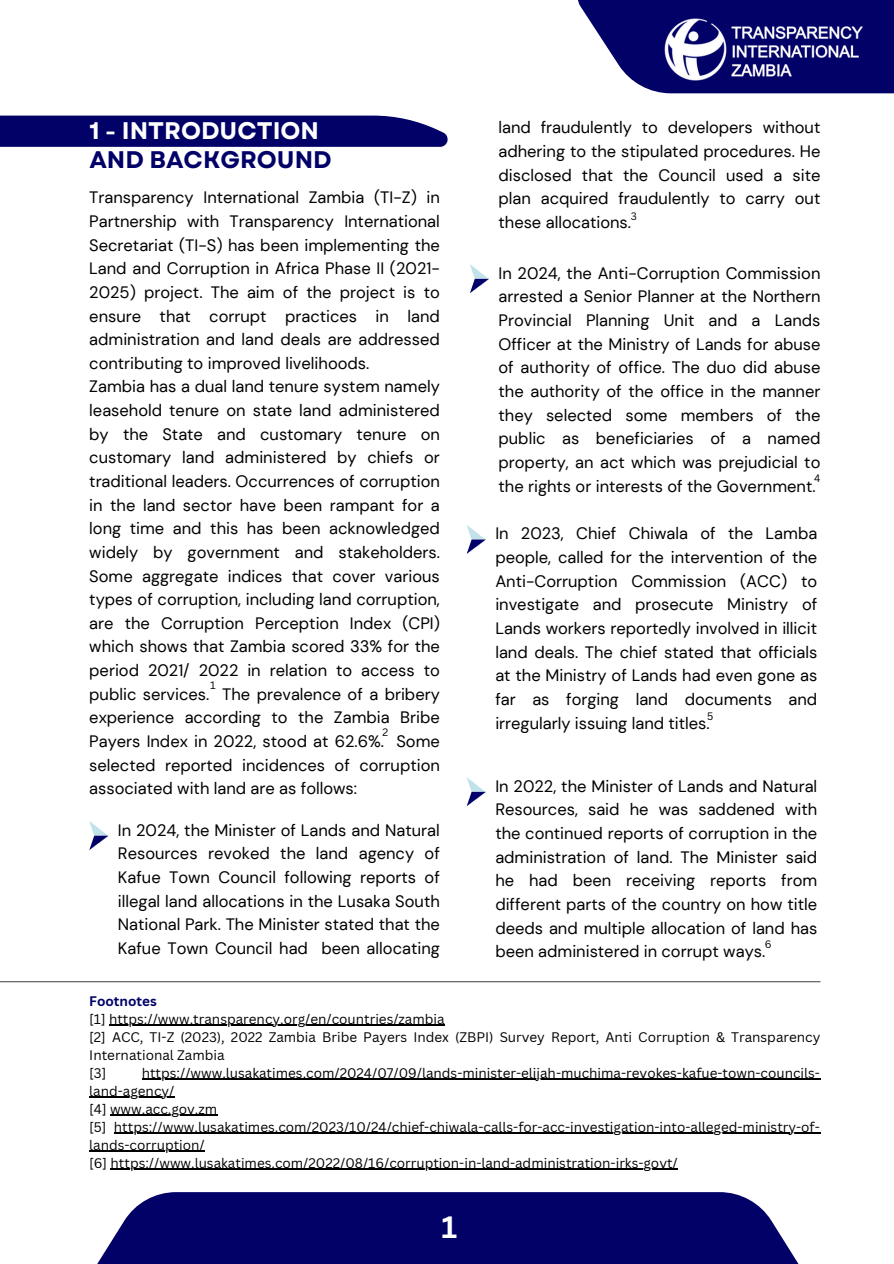
<style>
.page{position:relative;width:894px;height:1264px;background:#fff}
.page>*{position:absolute;margin:0;border:0;box-sizing:border-box;transform-origin:0 0}
.t1{font:700 30px "Canva Sans";color:#fff}
.t2{font:700 24px/29.2px "Garet";color:#fff}
.t3{font:16.5px/23.7px "DM Sans";color:#000;text-align:justify}
.t4{font:13.5px/18px "Canva Sans";color:#000}
.t5{font:700 13.5px "Canva Sans";color:#010167}
.t6{font:10.5px "Canva Sans";color:#000}
.s1{color:#010167}
</style>
<div class="page">
<svg style="left:578px;top:0;width:315px;height:93px;fill:#010167"></svg>
<img style="left:661px;top:10px;width:213px;height:79px">
<div style="left:0;top:116px;width:447px;height:31px;background:#010167"></div>
<svg style="left:98px;top:1192px;width:700px;height:71px;background:#131371"></svg>
<hr style="left:0;top:981px;width:820px;height:1px;background:#545454">
<svg style="left:89px;top:821px;width:19px;height:29px"></svg>
<hr style="left:109px;top:1024px;width:335px;height:1px;background:#000">
<hr style="left:142px;top:1078px;width:678px;height:1px;background:#000">
<hr style="left:89px;top:1096px;width:85px;height:1px;background:#000">
<hr style="left:110px;top:1114px;width:107px;height:1px;background:#000">
<hr style="left:114px;top:1132px;width:706px;height:1px;background:#000">
<hr style="left:89px;top:1150px;width:116px;height:1px;background:#000">
<hr style="left:110px;top:1168px;width:568px;height:1px;background:#000">
<svg style="left:470px;top:264px;width:18px;height:29px"></svg>
<svg style="left:466px;top:525px;width:19px;height:29px"></svg>
<svg style="left:466px;top:777px;width:19px;height:29px"></svg>
<h1 class="t2" style="left:89px;top:116px;width:244px">1 - INTRODUCTION<br><span class="s1">AND BACKGROUND</span></h1>
<p class="t3" style="left:89px;top:186px;width:352px;text-align:left">Transparency International Zambia (TI-Z) in Partnership with Transparency International Secretariat (TI-S) has been implementing the Land and Corruption in Africa Phase II (2021- 2025) project. The aim of the project is to ensure that corrupt practices in land administration and land deals are addressed contributing to improved livelihoods.<br>Zambia has a dual land tenure system namely leasehold tenure on state land administered by the State and customary tenure on customary land administered by chiefs or traditional leaders. Occurrences of corruption in the land sector have been rampant for a long time and this has been acknowledged widely by government and stakeholders.<br>Some aggregate indices that cover various types of corruption, including land corruption, are the Corruption Perception Index (CPI) which shows that Zambia scored 33% for the period 2021/ 2022 in relation to access to public services. The prevalence of a bribery experience according to the Zambia Bribe Payers Index in 2022, stood at 62.6%. Some selected reported incidences of corruption associated with land are as follows:</p>
<h2 class="t6" style="left:210px;top:678px;width:7px">1</h2>
<p class="t6" style="left:382px;top:725px;width:7px">2</p>
<p class="t3" style="left:118px;top:818px;width:323px">In 2024, the Minister of Lands and Natural Resources revoked the land agency of Kafue Town Council following reports of illegal land allocations in the Lusaka South National Park. The Minister stated that the Kafue Town Council had been allocating</p>
<h2 class="t3" style="left:498px;top:116px;width:323px">land fraudulently to developers without adhering to the stipulated procedures. He disclosed that the Council used a site plan acquired fraudulently to carry out these allocations.</h2>
<p class="t3" style="left:498px;top:261px;width:323px">In 2024, the Anti-Corruption Commission arrested a Senior Planner at the Northern Provincial Planning Unit and a Lands Officer at the Ministry of Lands for abuse of authority of office. The duo did abuse the authority of the office in the manner they selected some members of the public as beneficiaries of a named property, an act which was prejudicial to the rights or interests of the Government.</p>
<p class="t6" style="left:630px;top:208px;width:8px">3</p>
<p class="t6" style="left:813px;top:471px;width:8px">4</p>
<p class="t3" style="left:495px;top:522px;width:323px">In 2023, Chief Chiwala of the Lamba people, called for the intervention of the Anti-Corruption Commission (ACC) to investigate and prosecute Ministry of Lands workers reportedly involved in illicit land deals. The chief stated that officials at the Ministry of Lands had even gone as far as forging land documents and irregularly issuing land titles.</p>
<p class="t6" style="left:706px;top:708px;width:8px">5</p>
<p class="t3" style="left:495px;top:774px;width:323px">In 2022, the Minister of Lands and Natural Resources, said he was saddened with the continued reports of corruption in the administration of land. The Minister said he had been receiving reports from different parts of the country on how title deeds and multiple allocation of land has been administered in corrupt ways.</p>
<p class="t6" style="left:764px;top:936px;width:8px">6</p>
<h2 class="t5" style="left:89px;top:991px;width:69px">Footnotes</h2>
<p class="t4" style="left:89px;top:1009px;width:357px">[1] https://www.transparency.org/en/countries/zambia</p>
<p class="t4" style="left:89px;top:1027px;width:732px">[2] ACC, TI-Z (2023), 2022 Zambia Bribe Payers Index (ZBPI) Survey Report, Anti Corruption &amp; Transparency</p>
<p class="t4" style="left:89px;top:1045px;width:137px">International Zambia [3]</p>
<h2 class="t4" style="left:142px;top:1063px;width:679px">https://www.lusakatimes.com/2024/07/09/lands-minister-elijah-muchima-revokes-kafue-town-councils-</h2>
<p class="t4" style="left:89px;top:1081px;width:129px">land-agency/<br>[4] www.acc.gov.zm</p>
<p class="t4" style="left:89px;top:1117px;width:19px">[5]</p>
<h2 class="t4" style="left:114px;top:1117px;width:707px">https://www.lusakatimes.com/2023/10/24/chief-chiwala-calls-for-acc-investigation-into-alleged-ministry-of-</h2>
<p class="t4" style="left:89px;top:1135px;width:590px">lands-corruption/<br>[6] https://www.lusakatimes.com/2022/08/16/corruption-in-land-administration-irks-govt/</p>
<h2 class="t1" style="left:441px;top:1206px;width:17px">1</h2>
</div>
